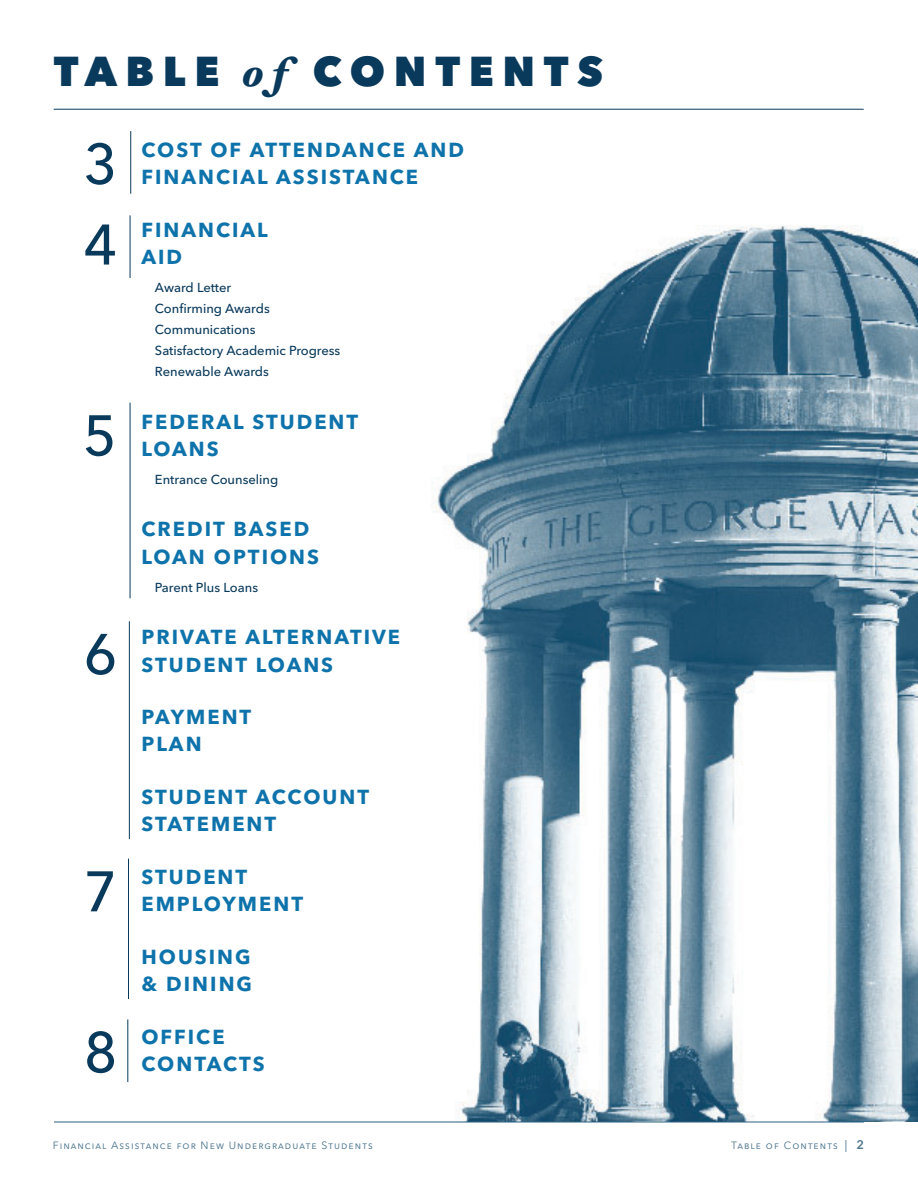
<style>
.page{position:relative;width:918px;height:1188px;background:#fff}
.page>*{position:absolute;margin:0;border:0;box-sizing:border-box;transform-origin:0 0}
.t1{font:500 56.55px "Avenir Next LT Pro";color:#093a5c}
.t2{font:800 41.4px "Avenir Next LT Pro";letter-spacing:.21em;color:#093a5c}
.t3{font:700 20.1px/27.3px "Avenir Next LT Pro";letter-spacing:.1em;color:#0e73ab}
.t4{font:500 12.9px "Avenir Next LT Pro";color:#093a5c}
.t5{font:10.5px "Avenir Next LT Pro";letter-spacing:.1em;color:#4c758e}
.s1{font-family:"Hoefler Txt";font-weight:900;font-style:italic;font-size:40.5px}
.s2{font-family:"Minion Pro";font-size:12px}
.s3{font-weight:600;font-size:12.3px}
</style>
<div class="page">
<img style="left:349px;top:225px;width:569px;height:897px">
<hr style="left:54px;top:1122px;width:810px;height:1px;background:#2e6182">
<hr style="left:54px;top:109px;width:810px;height:1px;background:#093a5c">
<hr style="left:130px;top:131px;width:1px;height:63px;background:#093a5c">
<hr style="left:130px;top:215px;width:1px;height:63px;background:#093a5c">
<hr style="left:130px;top:403px;width:1px;height:195px;background:#093a5c">
<hr style="left:129px;top:621px;width:1px;height:218px;background:#093a5c">
<hr style="left:128px;top:859px;width:1px;height:140px;background:#093a5c">
<hr style="left:128px;top:1019px;width:1px;height:63px;background:#093a5c">
<h2 class="t2" style="left:54px;top:56px;width:551px">TABLE <span class="s1">of</span>CONTENTS</h2>
<p class="t1" style="left:84px;top:141px;width:35px">3</p>
<p class="t3" style="left:141px;top:137px;width:324px">COST OF ATTENDANCE AND<br>FINANCIAL ASSISTANCE</p>
<p class="t1" style="left:84px;top:222px;width:35px">4</p>
<p class="t3" style="left:141px;top:217px;width:128px">FINANCIAL<br>AID</p>
<p class="t4" style="left:155px;top:283px;width:78px">Award Letter</p>
<p class="t4" style="left:155px;top:304px;width:116px">Confirming Awards</p>
<p class="t4" style="left:155px;top:325px;width:102px">Communications</p>
<p class="t4" style="left:155px;top:346px;width:187px">Satisfactory Academic Progress</p>
<p class="t4" style="left:155px;top:367px;width:115px">Renewable Awards</p>
<p class="t1" style="left:83px;top:413px;width:35px">5</p>
<p class="t3" style="left:141px;top:409px;width:218px">FEDERAL STUDENT<br>LOANS</p>
<p class="t4" style="left:155px;top:474px;width:125px">Entrance Counseling</p>
<p class="t3" style="left:141px;top:517px;width:179px">CREDIT BASED<br>LOAN OPTIONS</p>
<p class="t4" style="left:155px;top:582px;width:105px">Parent Plus Loans</p>
<p class="t1" style="left:84px;top:631px;width:35px">6</p>
<p class="t3" style="left:141px;top:624px;width:260px">PRIVATE ALTERNATIVE<br>STUDENT LOANS</p>
<p class="t3" style="left:141px;top:704px;width:111px">PAYMENT<br>PLAN</p>
<p class="t3" style="left:141px;top:784px;width:229px">STUDENT ACCOUNT<br>STATEMENT</p>
<p class="t1" style="left:84px;top:869px;width:35px">7</p>
<p class="t3" style="left:141px;top:864px;width:163px">STUDENT<br>EMPLOYMENT</p>
<p class="t3" style="left:141px;top:944px;width:112px">HOUSING &amp; DINING</p>
<p class="t1" style="left:84px;top:1029px;width:35px">8</p>
<p class="t3" style="left:141px;top:1024px;width:125px">OFFICE<br>CONTACTS</p>
<p class="t5" style="left:53px;top:1139px;width:321px">Financial Assistance for New Undergraduate Students</p>
<p class="t5" style="left:731px;top:1139px;width:134px">Table of Contents <span class="s2">|</span> <span class="s3">2</span></p>
</div>
